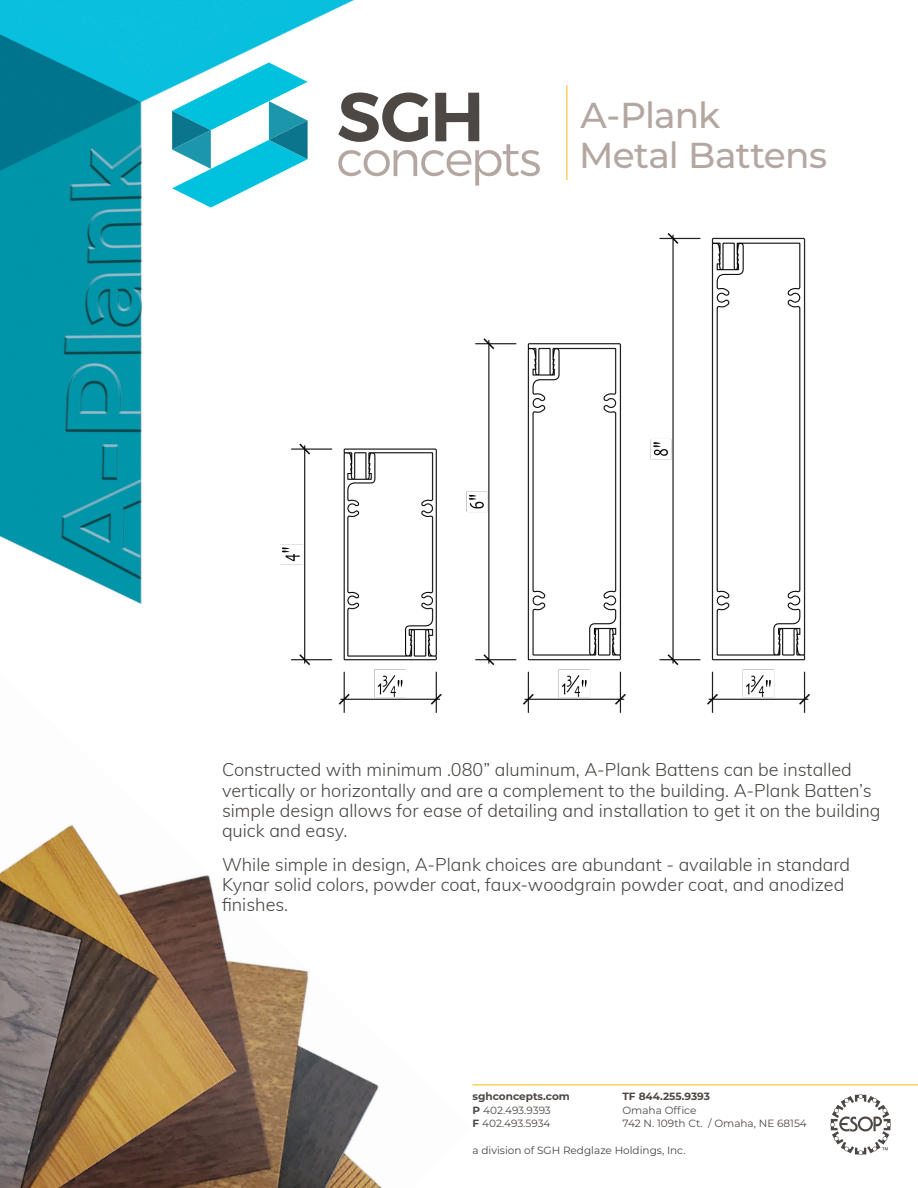
<style>
.page{position:relative;width:918px;height:1188px;background:#fff}
.page>*{position:absolute;margin:0;border:0;box-sizing:border-box;transform-origin:0 0}
.t1{font:500 36px "Montserrat";letter-spacing:-.025em;color:#b4a7a2}
.Body_Copy{font:300 18px/20.2px "Muli";color:#474440}
.t2{font:10.5px "Montserrat";color:#4d4844}
.t3{font:10.5px "Montserrat";color:#474440}
.t4{font:700 10.5px "Montserrat";color:#4d4844}
.s1{font-weight:700}
</style>
<div class="page">
<img style="left:0;top:0;width:568px;height:604px">
<svg style="left:830px;top:1094px;width:61px;height:61px"></svg>
<img style="left:0;top:824px;width:382px;height:364px">
<hr style="left:472px;top:1084px;width:446px;height:1px;background:#fcb615">
<hr style="left:567px;top:86px;width:1px;height:94px;background:#fcb615">
<svg style="left:338px;top:92px;width:202px;height:94px"></svg>
<svg style="left:172px;top:62px;width:136px;height:146px"></svg>
<img style="left:280px;top:233px;width:530px;height:480px">
<p class="t1" style="left:580px;top:90px;width:142px">A-Plank</p>
<p class="t1" style="left:579px;top:130px;width:250px">Metal Battens</p>
<p class="Body_Copy" style="left:222px;top:759px;width:660px">Constructed with minimum .080” aluminum, A-Plank Battens can be installed vertically or horizontally and are a complement to the building. A-Plank Batten’s simple design allows for ease of detailing and installation to get it on the building quick and easy.</p>
<p class="Body_Copy" style="left:222px;top:853px;width:630px">While simple in design, A-Plank choices are abundant - available in standard<br>Kynar solid colors, powder coat, faux-woodgrain powder coat, and anodized finishes.</p>
<p class="t4" style="left:472px;top:1089px;width:99px">sghconcepts.com</p>
<p class="t4" style="left:623px;top:1089px;width:89px">TF 844.255.9393</p>
<p class="t2" style="left:472px;top:1103px;width:80px"><span class="s1">P</span> 402.493.9393</p>
<p class="t2" style="left:623px;top:1103px;width:75px">Omaha Office</p>
<p class="t2" style="left:472px;top:1116px;width:80px"><span class="s1">F</span> 402.493.5934</p>
<p class="t2" style="left:622px;top:1116px;width:186px">742 N. 109th Ct. / Omaha, NE 68154</p>
<p class="t3" style="left:472px;top:1143px;width:215px">a division of SGH Redglaze Holdings, Inc.</p>
</div>
